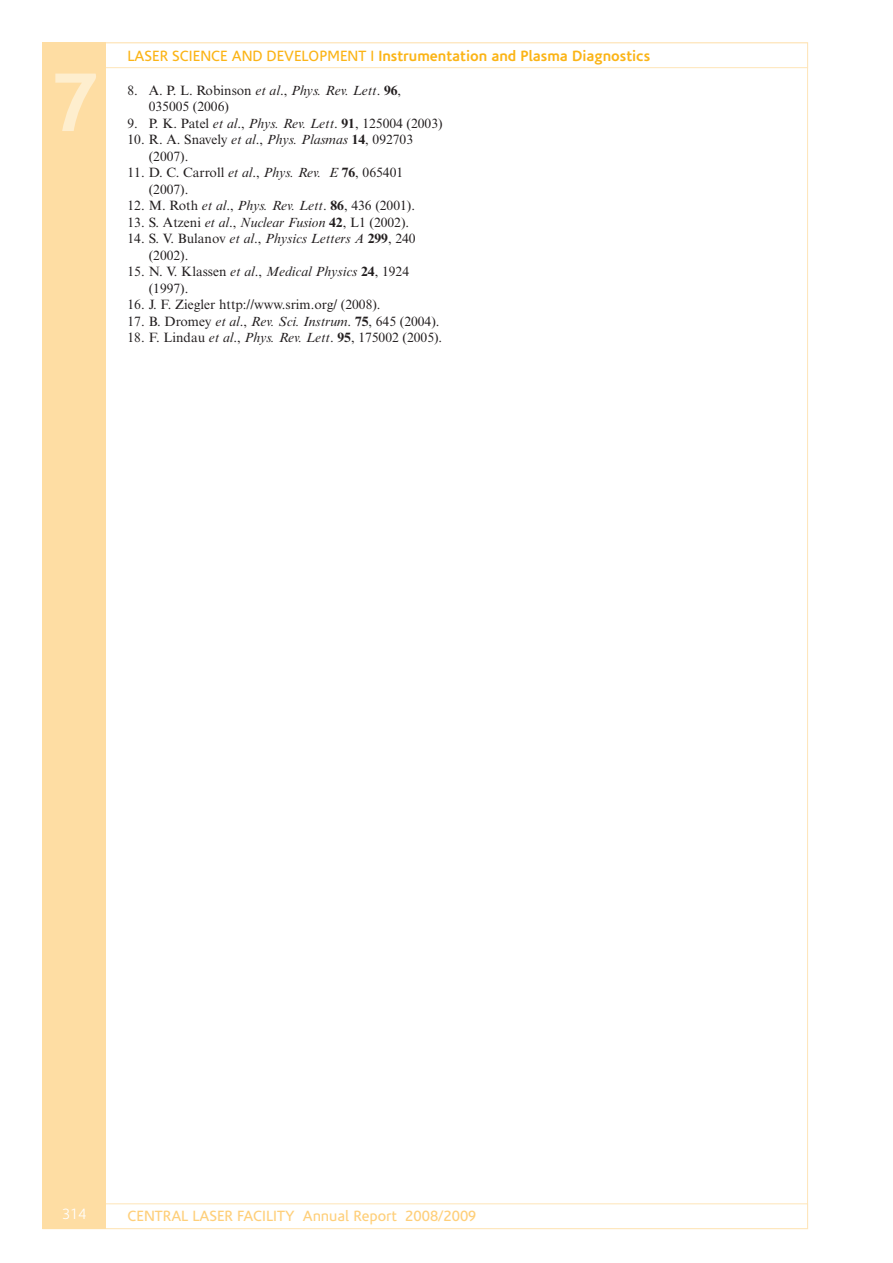
<style>
.page{position:relative;width:893px;height:1263px;background:#fff}
.page>*{position:absolute;margin:0;border:0;box-sizing:border-box;transform-origin:0 0}
.t1{font:700 84px "Corisande";color:#feeece}
.t2{font:700 15px "Corisande";color:#fbb416}
.t3{font:15px "Corisande";color:#fecf7a}
.t4{font:300 15px "Corisande";color:#fff}
.t5{font:13.5px/16.5px "Times NRMT";color:#231f20}
.s1{font-weight:400}
.s2{font-style:italic}
.s3{font-weight:700}
</style>
<div class="page">
<div style="left:43px;top:1203px;width:765px;height:26px;border:1px solid #fee5b8"></div>
<div style="left:43px;top:43px;width:765px;height:25px;border:1px solid #fee5b8"></div>
<div style="left:43px;top:43px;width:63px;height:1186px;background:#fedda3"></div>
<p class="t2" style="left:128px;top:50px;width:524px"><span class="s1">LASER SCIENCE AND DEVELOPMENT I</span> Instrumentation and Plasma Diagnostics</p>
<h1 class="t1" style="left:51px;top:69px;width:48px">7</h1>
<p class="t5" style="left:149px;top:83px;width:254px;text-indent:-21px">8. A. P. L. Robinson <span class="s2">et al</span>., <span class="s2">Phys. Rev. Lett</span>. <span class="s3">96</span>,<br>035005 (2006)</p>
<p class="t5" style="left:128px;top:116px;width:317px">9. P. K. Patel <span class="s2">et al</span>., <span class="s2">Phys. Rev. Lett</span>. <span class="s3">91</span>, 125004 (2003)</p>
<p class="t5" style="left:149px;top:133px;width:266px;text-indent:-21px">10. R. A. Snavely <span class="s2">et al</span>., <span class="s2">Phys. Plasmas</span> <span class="s3">14</span>, 092703 (2007).</p>
<p class="t5" style="left:149px;top:166px;width:256px;text-indent:-21px">11. D. C. Carroll <span class="s2">et al</span>., <span class="s2">Phys. Rev. E</span> <span class="s3">76</span>, 065401 (2007).</p>
<p class="t5" style="left:128px;top:199px;width:289px">12. M. Roth <span class="s2">et al</span>., <span class="s2">Phys. Rev. Lett</span>. <span class="s3">86</span>, 436 (2001).</p>
<p class="t5" style="left:128px;top:215px;width:283px">13. S. Atzeni <span class="s2">et al</span>., <span class="s2">Nuclear Fusion</span> <span class="s3">42</span>, L1 (2002).</p>
<p class="t5" style="left:149px;top:232px;width:268px;text-indent:-21px">14. S. V. Bulanov <span class="s2">et al</span>., <span class="s2">Physics Letters A</span> <span class="s3">299</span>, 240 (2002).</p>
<p class="t5" style="left:149px;top:265px;width:262px;text-indent:-21px">15. N. V. Klassen <span class="s2">et al</span>., <span class="s2">Medical Physics</span> <span class="s3">24</span>, 1924 (1997).</p>
<p class="t5" style="left:128px;top:298px;width:255px">16. J. F. Ziegler http://www.srim.org/ (2008).</p>
<p class="t5" style="left:128px;top:314px;width:313px">17. B. Dromey <span class="s2">et al</span>., <span class="s2">Rev. Sci. Instrum</span>. <span class="s3">75</span>, 645 (2004).</p>
<p class="t5" style="left:128px;top:331px;width:316px">18. F. Lindau <span class="s2">et al</span>., <span class="s2">Phys. Rev. Lett</span>. <span class="s3">95</span>, 175002 (2005).</p>
<p class="t4" style="left:62px;top:1208px;width:26px">314</p>
<p class="t3" style="left:128px;top:1210px;width:350px">CENTRAL LASER FACILITY Annual Report 2008/2009</p>
</div>
